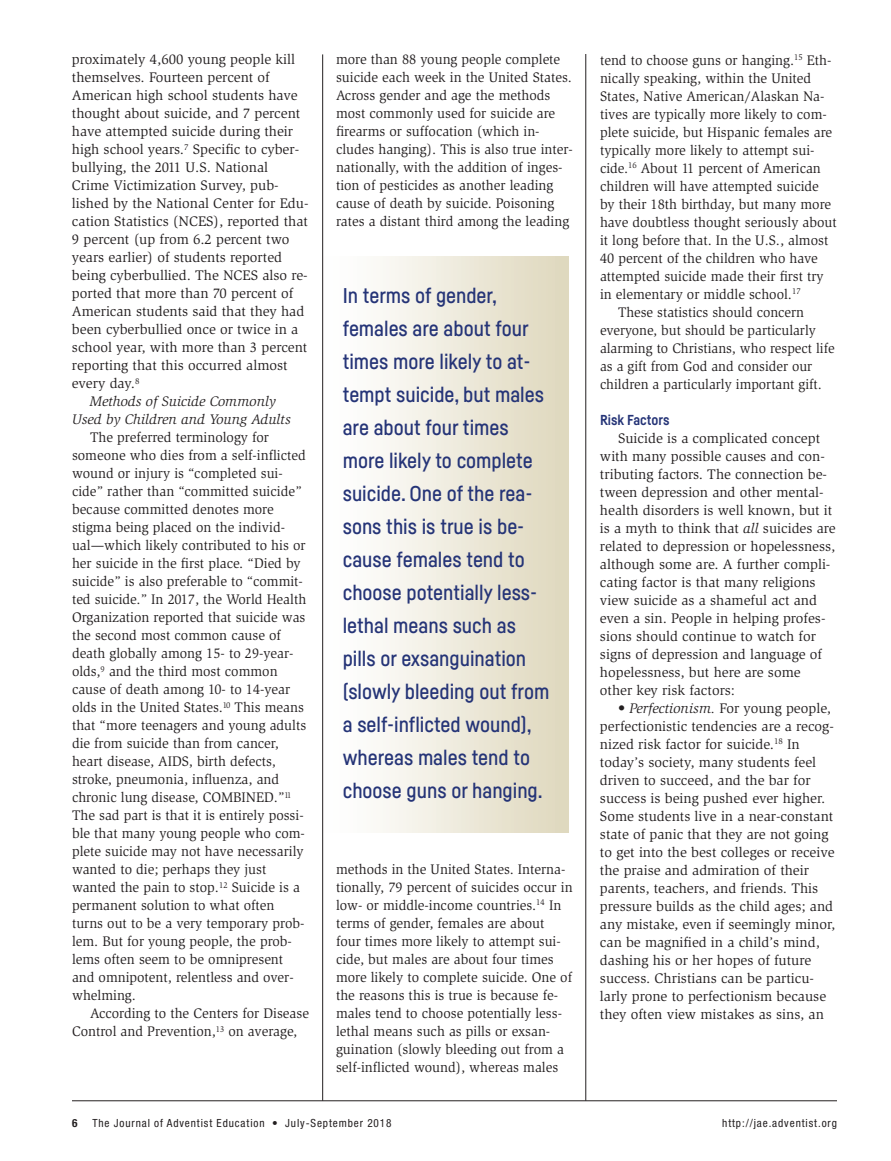
<style>
.page{position:relative;width:891px;height:1161px;background:#fff}
.page>*{position:absolute;margin:0;border:0;box-sizing:border-box;transform-origin:0 0}
.t1{font:500 21px/33px "Fabrikat";color:#253477}
.t2{font:14.25px/18px "Slimbach Std";color:#231f20}
.t3{font:14.25px/18px "Slimbach Std";color:#231f20;scale:.96 1}
.t4{font:italic 14.25px/18px "Slimbach Std";color:#231f20;text-align:center}
.t5{font:700 14.25px "Fabrikat";color:#253477}
.t6{font:condensed 11.25px "Helvetica Neue";letter-spacing:.08em;color:#231f20}
.t7{font:700 condensed 11.25px "Helvetica Neue";color:#231f20}
.s1{font-style:italic}
</style>
<div class="page">
<div style="left:322px;top:257px;width:247px;height:575px;background:linear-gradient(to right,#fff,#dfd8bd)"></div>
<hr style="left:322px;top:54px;width:1px;height:1047px;background:#231f20">
<hr style="left:586px;top:54px;width:1px;height:1047px;background:#231f20">
<hr style="left:72px;top:1101px;width:765px;height:1px;background:#231f20">
<p class="t2" style="left:72px;top:52px;width:238px">proximately 4,600 young people kill themselves. Fourteen percent of American high school students have thought about suicide, and 7 percent have attempted suicide during their high school years.<sup>7</sup> Specific to cyber&shy;bullying, the 2011 U.S. National Crime Victimization Survey, pub&shy;lished by the National Center for Edu&shy;cation Statistics (NCES), reported that 9 percent (up from 6.2 percent two years earlier) of students reported being cyberbullied. The NCES also re&shy;ported that more than 70 percent of American students said that they had been cyberbullied once or twice in a school year, with more than 3 percent reporting that this occurred almost every day.<sup>8</sup></p>
<p class="t4" style="left:72px;top:394px;width:220px">Methods of Suicide Commonly<br>Used by Children and Young Adults</p>
<p class="t2" style="left:72px;top:430px;width:236px;text-indent:18px">The preferred terminology for someone who dies from a self-inflicted wound or injury is “completed sui&shy;cide” rather than “committed suicide” because committed denotes more stigma being placed on the individ&shy;ual—which likely contributed to his or her suicide in the first place. “Died by suicide” is also preferable to “commit&shy;ted suicide.” In 2017, the World Health Organization reported that suicide was the second most common cause of death globally among 15- to 29-year&shy;olds,<sup>9</sup> and the third most common cause of death among 10- to 14-year olds in the United States.<sup>10</sup> This means that “more teenagers and young adults die from suicide than from cancer, heart disease, AIDS, birth defects, stroke, pneumonia, influenza, and chronic lung disease, COMBINED.”<sup>11<br></sup>The sad part is that it is entirely possi&shy;ble that many young people who com&shy;plete suicide may not have necessarily wanted to die; perhaps they just wanted the pain to stop.<sup>12</sup> Suicide is a permanent solution to what often turns out to be a very temporary prob&shy;lem. But for young people, the prob&shy;lems often seem to be omnipresent and omnipotent, relentless and over&shy;whelming.</p>
<p class="t2" style="left:72px;top:1006px;width:239px;text-indent:18px">According to the Centers for Disease<br>Control and Prevention,<sup>13</sup> on average,</p>
<p class="t2" style="left:336px;top:52px;width:238px">more than 88 young people complete suicide each week in the United States.<br>Across gender and age the methods most commonly used for suicide are firearms or suffocation (which in&shy;cludes hanging). This is also true inter&shy;nationally, with the addition of inges&shy;tion of pesticides as another leading cause of death by suicide. Poisoning rates a distant third among the leading</p>
<p class="t2" style="left:600px;top:52px;width:238px">tend to choose guns or hanging.<sup>15</sup> Eth&shy;nically speaking, within the United States, Native American/Alaskan Na&shy;tives are typically more likely to com&shy;plete suicide, but Hispanic females are typically more likely to attempt sui&shy;cide.<sup>16</sup> About 11 percent of American children will have attempted suicide by their 18th birthday, but many more have doubtless thought seriously about it long before that. In the U.S., almost 40 percent of the children who have attempted suicide made their first try in elementary or middle school.<sup>17</sup></p>
<p class="t3" style="left:600px;top:304px;width:246px;text-indent:18px">These statistics should concern everyone, but should be particularly alarming to Christians, who respect life as a gift from God and consider our children a particularly important gift.</p>
<p class="t5" style="left:600px;top:414px;width:71px">Risk Factors</p>
<p class="t2" style="left:600px;top:430px;width:237px;text-indent:18px">Suicide is a complicated concept with many possible causes and con&shy;tributing factors. The connection be&shy;tween depression and other mental&shy;health disorders is well known, but it is a myth to think that <span class="s1">all</span> suicides are related to depression or hopelessness, although some are. A further compli&shy;cating factor is that many religions view suicide as a shameful act and even a sin. People in helping profes&shy;sions should continue to watch for signs of depression and language of hopelessness, but here are some other key risk factors:</p>
<p class="t2" style="left:600px;top:700px;width:237px;text-indent:18px">• <span class="s1">Perfectionism.</span> For young people, perfectionistic tendencies are a recog&shy;nized risk factor for suicide.<sup>18</sup> In today’s society, many students feel driven to succeed, and the bar for success is being pushed ever higher.<br>Some students live in a near-constant state of panic that they are not going to get into the best colleges or receive the praise and admiration of their parents, teachers, and friends. This pressure builds as the child ages; and any mistake, even if seemingly minor, can be magnified in a child’s mind, dashing his or her hopes of future success. Christians can be particu&shy;larly prone to perfectionism because they often view mistakes as sins, an</p>
<p class="t1" style="left:343px;top:280px;width:208px">In terms of gender, females are about four times more likely to at&shy;tempt suicide, but males are about four times more likely to complete suicide. One of the rea&shy;sons this is true is be&shy;cause females tend to choose potentially less&shy;lethal means such as pills or exsanguination (slowly bleeding out from a self-inflicted wound), whereas males tend to choose guns or hanging.</p>
<p class="t2" style="left:336px;top:861px;width:238px">methods in the United States. Interna&shy;tionally, 79 percent of suicides occur in low- or middle-income countries.<sup>14</sup> In terms of gender, females are about four times more likely to attempt sui&shy;cide, but males are about four times more likely to complete suicide. One of the reasons this is true is because fe&shy;males tend to choose potentially less&shy;lethal means such as pills or exsan&shy;guination (slowly bleeding out from a self-inflicted wound), whereas males</p>
<p class="t7" style="left:72px;top:1119px;width:7px">6</p>
<p class="t6" style="left:92px;top:1119px;width:301px">The Journal of Adventist Education • July-September 2018</p>
<p class="t6" style="left:722px;top:1119px;width:116px">http://jae.adventist.org</p>
</div>
